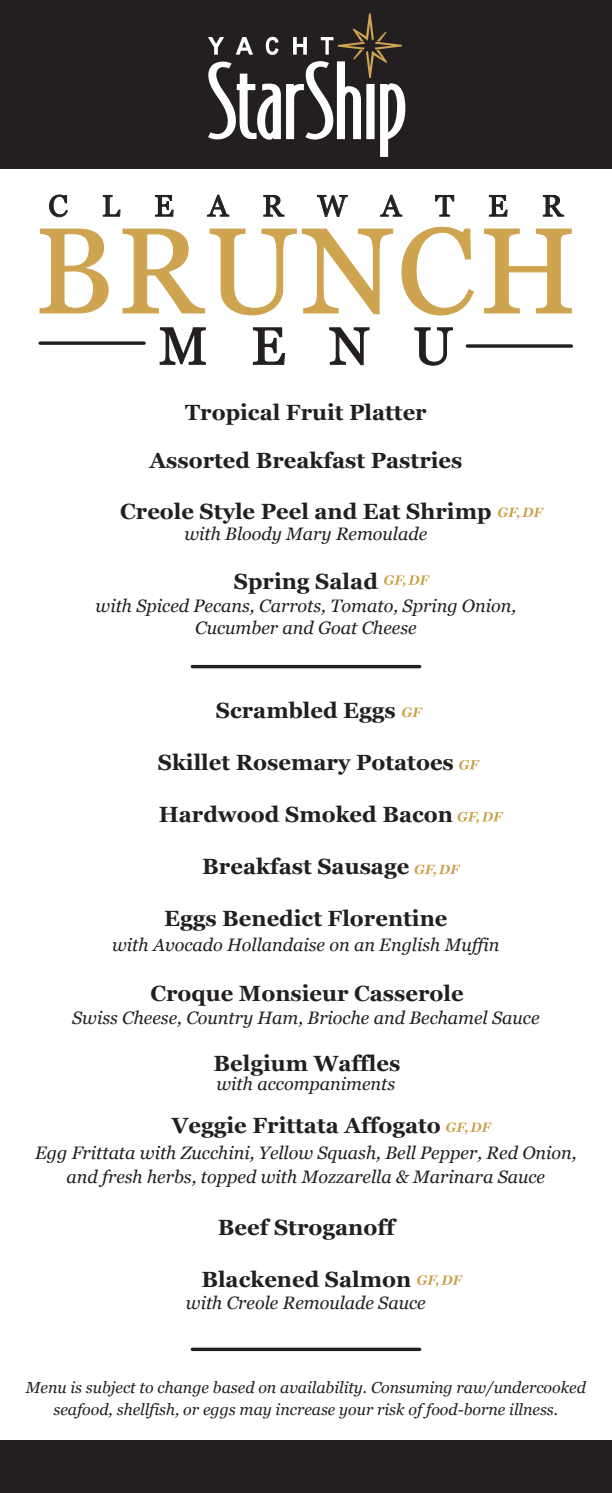
<style>
.page{position:relative;width:612px;height:1493px;background:#fff}
.page>*{position:absolute;margin:0;border:0;box-sizing:border-box;transform-origin:0 0}
.t1{font:121px "Georgia";letter-spacing:.03em;color:#cea450}
.t2{font:52.6px "Georgia";color:#231f20}
.t3{font:30px "Georgia";letter-spacing:1.14em;color:#231f20}
.t4{font:700 22px "Georgia";color:#231f20}
.t5{font:italic 18px/22px "Georgia";color:#231f20;text-align:center}
.t6{font:italic 16px/22px "Georgia";color:#231f20;text-align:center}
</style>
<div class="page">
<div style="left:0;top:0;width:612px;height:168px;background:#231f20"></div>
<svg style="left:208px;top:13px;width:197px;height:144px"></svg>
<svg style="left:40px;top:229px;width:69px;height:84px"></svg>
<svg style="left:123px;top:229px;width:270px;height:86px"></svg>
<svg style="left:401px;top:227px;width:73px;height:88px"></svg>
<svg style="left:484px;top:229px;width:88px;height:84px"></svg>
<svg style="left:159px;top:327px;width:47px;height:38px"></svg>
<svg style="left:252px;top:327px;width:33px;height:38px"></svg>
<svg style="left:329px;top:327px;width:41px;height:39px"></svg>
<svg style="left:414px;top:327px;width:39px;height:39px"></svg>
<svg style="left:49px;top:194px;width:19px;height:24px"></svg>
<svg style="left:102px;top:194px;width:19px;height:23px"></svg>
<svg style="left:155px;top:194px;width:19px;height:23px"></svg>
<svg style="left:206px;top:194px;width:24px;height:23px"></svg>
<svg style="left:263px;top:194px;width:22px;height:23px"></svg>
<svg style="left:317px;top:194px;width:31px;height:23px"></svg>
<svg style="left:380px;top:194px;width:23px;height:23px"></svg>
<svg style="left:435px;top:194px;width:20px;height:23px"></svg>
<svg style="left:488px;top:194px;width:20px;height:23px"></svg>
<svg style="left:542px;top:194px;width:23px;height:23px"></svg>
<svg style="left:40px;top:341px;width:104px;height:4px"></svg>
<svg style="left:467px;top:344px;width:104px;height:4px"></svg>
<hr style="left:192px;top:665px;width:228px;height:3px;background:#231f20">
<svg style="left:192px;top:1347px;width:228px;height:4px"></svg>
<div style="left:0;top:1440px;width:612px;height:53px;background:#231f20"></div>
<svg style="left:498px;top:507px;width:46px;height:12px"></svg>
<svg style="left:384px;top:575px;width:46px;height:12px"></svg>
<svg style="left:459px;top:760px;width:21px;height:10px"></svg>
<svg style="left:458px;top:812px;width:45px;height:12px"></svg>
<svg style="left:446px;top:1122px;width:46px;height:12px"></svg>
<svg style="left:417px;top:1275px;width:46px;height:12px"></svg>
<svg style="left:415px;top:864px;width:45px;height:13px"></svg>
<svg style="left:402px;top:707px;width:21px;height:10px"></svg>
<h3 class="t3" style="left:48px;top:184px;width:516px">CLEARWATER</h3>
<h1 class="t1" style="left:34px;top:183px;width:544px">BRUNCH</h1>
<h2 class="t2" style="left:159px;top:308px;width:295px">MENU</h2>
<p class="t4" style="left:185px;top:395px;width:243px">Tropical Fruit Platter</p>
<p class="t4" style="left:150px;top:444px;width:314px">Assorted Breakfast Pastries</p>
<p class="t4" style="left:120px;top:494px;width:373px">Creole Style Peel and Eat Shrimp</p>
<p class="t5" style="left:184px;top:522px;width:244px">with Bloody Mary Remoulade</p>
<p class="t4" style="left:234px;top:564px;width:146px">Spring Salad</p>
<p class="t5" style="left:96px;top:594px;width:422px">with Spiced Pecans, Carrots, Tomato, Spring Onion,<br>Cucumber and Goat Cheese</p>
<p class="t4" style="left:216px;top:694px;width:181px">Scrambled Eggs</p>
<p class="t4" style="left:158px;top:746px;width:298px">Skillet Rosemary Potatoes</p>
<p class="t4" style="left:159px;top:798px;width:296px">Hardwood Smoked Bacon</p>
<p class="t4" style="left:202px;top:850px;width:209px">Breakfast Sausage</p>
<p class="t4" style="left:164px;top:902px;width:285px">Eggs Benedict Florentine</p>
<p class="t5" style="left:112px;top:933px;width:389px">with Avocado Hollandaise on an English Muffin</p>
<p class="t4" style="left:150px;top:977px;width:315px">Croque Monsieur Casserole</p>
<p class="t5" style="left:72px;top:1006px;width:469px">Swiss Cheese, Country Ham, Brioche and Bechamel Sauce</p>
<p class="t4" style="left:214px;top:1047px;width:188px">Belgium Waffles</p>
<p class="t4" style="left:172px;top:1108px;width:271px">Veggie Frittata Affogato</p>
<p class="t5" style="left:217px;top:1072px;width:180px">with accompaniments</p>
<p class="t5" style="left:35px;top:1140px;width:543px;line-height:24px">Egg Frittata with Zucchini, Yellow Squash, Bell Pepper, Red Onion, and fresh herbs, topped with Mozzarella &amp; Marinara Sauce</p>
<p class="t4" style="left:218px;top:1210px;width:178px">Beef Stroganoff</p>
<p class="t4" style="left:201px;top:1262px;width:211px">Blackened Salmon</p>
<p class="t5" style="left:186px;top:1291px;width:241px">with Creole Remoulade Sauce</p>
<p class="t6" style="left:26px;top:1376px;width:562px">Menu is subject to change based on availability. Consuming raw/undercooked seafood, shellfish, or eggs may increase your risk of food-borne illness.</p>
</div>
